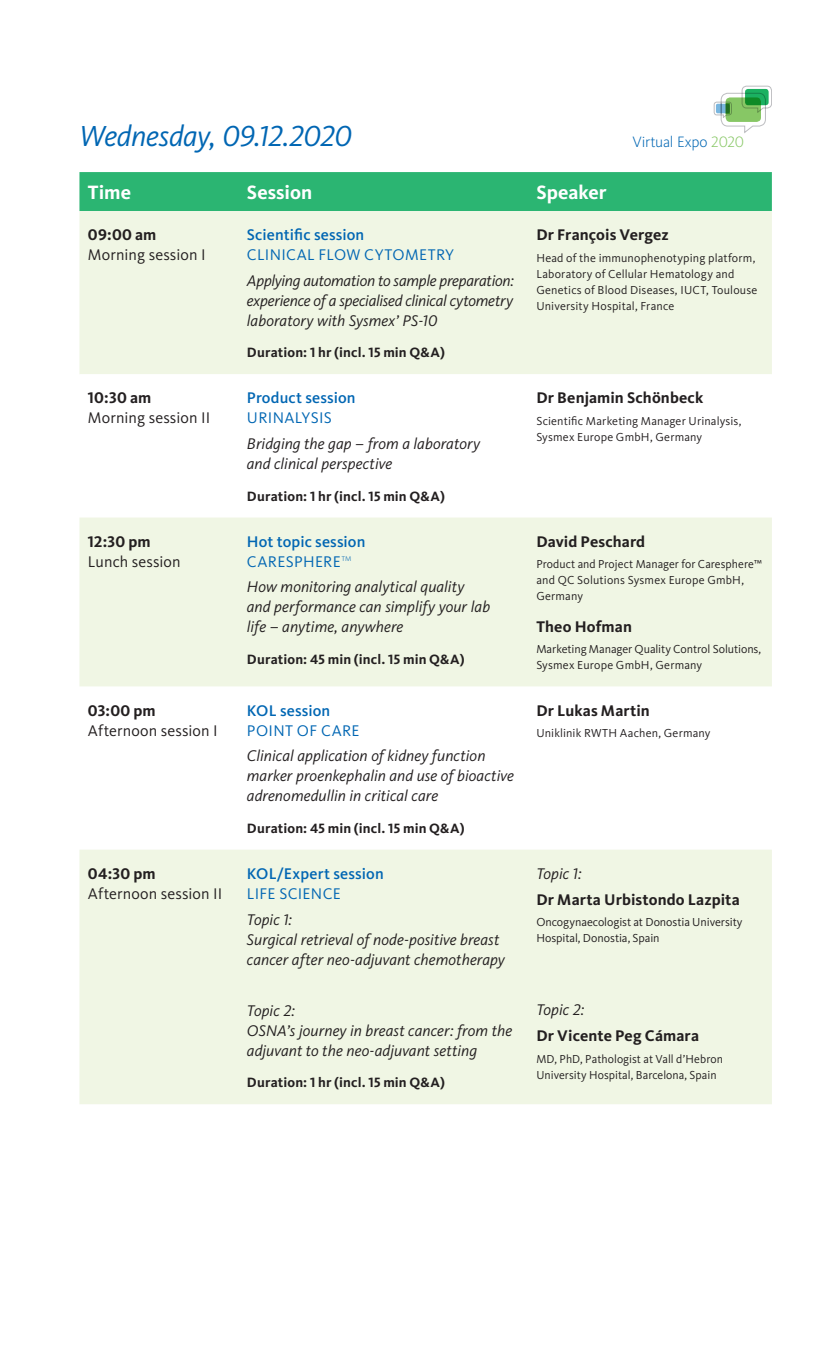
<style>
.page{position:relative;width:840px;height:1361px;background:#fff}
.page>*{position:absolute;margin:0;border:0;box-sizing:border-box;transform-origin:0 0}
.t1{font:italic 30px "Kievit Pro";letter-spacing:-.01em;color:#0166b3}
.t2{font:700 20px "Kievit Pro";color:#fff}
.t3{font:italic 16px/20px "Kievit Pro";letter-spacing:.005em;color:#231f20}
.t4{font:700 16px "Kievit Pro";letter-spacing:.005em;color:#231f20}
.t5{font:500 16px/20px "Kievit Pro";letter-spacing:.005em;color:#0166b3}
.t6{font:16px "Kievit Pro";letter-spacing:.005em;color:#231f20}
.t7{font:16px "Kievit Pro";letter-spacing:.02em;color:#0166b3}
.t8{font:300 15.6px "Kievit Pro";letter-spacing:-.015em;color:#0166b3}
.t9{font:700 14px "Kievit Pro";letter-spacing:.005em;color:#231f20}
.t10{font:12px/16px "Kievit Pro";letter-spacing:.01em;color:#231f20}
.s1{color:#87c765}
.s2{font-weight:400}
.s3{font-weight:100}
</style>
<div class="page">
<svg style="left:713px;top:86px;width:58px;height:47px"></svg>
<div style="left:79px;top:172px;width:692px;height:39px;background:#2bb572"></div>
<div style="left:79px;top:211px;width:692px;height:163px;background:#f0f6e4"></div>
<svg style="left:79px;top:517px;width:692px;height:587px;fill:#f0f6e4"></svg>
<h1 class="t1" style="left:79px;top:118px;width:274px">Wednesday, 09.12.2020</h1>
<p class="t8" style="left:632px;top:132px;width:113px">Virtual Expo <span class="s1">2020</span></p>
<p class="t2" style="left:88px;top:180px;width:45px">Time</p>
<p class="t2" style="left:247px;top:180px;width:67px">Session</p>
<p class="t2" style="left:536px;top:180px;width:72px">Speaker</p>
<p class="t4" style="left:88px;top:225px;width:70px">09:00 am</p>
<p class="t6" style="left:88px;top:245px;width:119px">Morning session I</p>
<p class="t5" style="left:247px;top:225px;width:119px">Scientific session</p>
<p class="t7" style="left:247px;top:245px;width:209px">CLINICAL FLOW CYTOMETRY</p>
<p class="t3" style="left:247px;top:270px;width:268px;text-align:justify">Applying automation to sample preparation: experience of a specialised clinical cytometry laboratory with Sysmex’ PS-10</p>
<p class="t9" style="left:247px;top:344px;width:199px">Duration: 1 hr (incl. 15 min Q&amp;A)</p>
<p class="t4" style="left:536px;top:225px;width:134px">Dr François Vergez</p>
<p class="t10" style="left:536px;top:250px;width:222px">Head of the immunophenotyping platform, Laboratory of Cellular Hematology and Genetics of Blood Diseases, IUCT, Toulouse University Hospital, France</p>
<p class="t4" style="left:88px;top:388px;width:65px">10:30 am</p>
<p class="t6" style="left:88px;top:408px;width:124px">Morning session II</p>
<p class="t5" style="left:247px;top:388px;width:110px">Product session</p>
<p class="t7" style="left:247px;top:408px;width:86px">URINALYSIS</p>
<p class="t3" style="left:247px;top:434px;width:235px">Bridging the gap – from a laboratory and clinical perspective</p>
<p class="t9" style="left:247px;top:487px;width:199px">Duration: 1 hr (incl. 15 min Q&amp;A)</p>
<p class="t4" style="left:536px;top:388px;width:168px">Dr Benjamin Schönbeck</p>
<p class="t10" style="left:536px;top:413px;width:207px">Scientific Marketing Manager Urinalysis,<br>Sysmex Europe GmbH, Germany</p>
<p class="t4" style="left:88px;top:532px;width:64px">12:30 pm</p>
<p class="t6" style="left:88px;top:552px;width:94px">Lunch session</p>
<p class="t5" style="left:247px;top:531px;width:120px">Hot topic session<br><span class="s2">CARESPHERE</span><span class="s3">™</span></p>
<p class="t3" style="left:247px;top:577px;width:245px">How monitoring analytical quality and performance can simplify your lab life – anytime, anywhere</p>
<p class="t9" style="left:247px;top:651px;width:219px">Duration: 45 min (incl. 15 min Q&amp;A)</p>
<p class="t4" style="left:536px;top:532px;width:110px">David Peschard</p>
<p class="t10" style="left:536px;top:556px;width:227px">Product and Project Manager for Caresphere™ and QC Solutions Sysmex Europe GmbH,<br>Germany</p>
<p class="t4" style="left:536px;top:617px;width:97px">Theo Hofman</p>
<p class="t10" style="left:536px;top:641px;width:226px">Marketing Manager Quality Control Solutions,<br>Sysmex Europe GmbH, Germany</p>
<p class="t4" style="left:88px;top:700px;width:69px">03:00 pm</p>
<p class="t6" style="left:88px;top:720px;width:131px">Afternoon session I</p>
<p class="t5" style="left:247px;top:700px;width:85px">KOL session</p>
<p class="t7" style="left:247px;top:720px;width:114px">POINT OF CARE</p>
<p class="t3" style="left:247px;top:746px;width:268px">Clinical application of kidney function marker proenkephalin and use of bioactive adrenomedullin in critical care</p>
<p class="t9" style="left:247px;top:819px;width:219px">Duration: 45 min (incl. 15 min Q&amp;A)</p>
<p class="t4" style="left:536px;top:700px;width:115px">Dr Lukas Martin</p>
<p class="t10" style="left:536px;top:725px;width:176px">Uniklinik RWTH Aachen, Germany</p>
<p class="t4" style="left:88px;top:864px;width:69px">04:30 pm</p>
<p class="t6" style="left:88px;top:884px;width:136px">Afternoon session II</p>
<p class="t5" style="left:247px;top:863px;width:138px">KOL/Expert session</p>
<p class="t7" style="left:247px;top:884px;width:95px">LIFE SCIENCE</p>
<p class="t3" style="left:247px;top:909px;width:259px">Topic 1:<br>Surgical retrieval of node-positive breast cancer after neo-adjuvant chemotherapy</p>
<p class="t3" style="left:247px;top:1000px;width:267px">Topic 2:<br>OSNA’s journey in breast cancer: from the adjuvant to the neo-adjuvant setting</p>
<p class="t9" style="left:247px;top:1074px;width:199px">Duration: 1 hr (incl. 15 min Q&amp;A)</p>
<p class="t3" style="left:536px;top:863px;width:47px">Topic 1:</p>
<p class="t4" style="left:536px;top:889px;width:205px">Dr Marta Urbistondo Lazpita</p>
<p class="t10" style="left:536px;top:914px;width:208px">Oncogynaecologist at Donostia University<br>Hospital, Donostia, Spain</p>
<p class="t3" style="left:536px;top:1000px;width:49px">Topic 2:</p>
<p class="t4" style="left:536px;top:1026px;width:164px">Dr Vicente Peg Cámara</p>
<p class="t10" style="left:536px;top:1050px;width:188px">MD, PhD, Pathologist at Vall d’Hebron<br>University Hospital, Barcelona, Spain</p>
</div>
